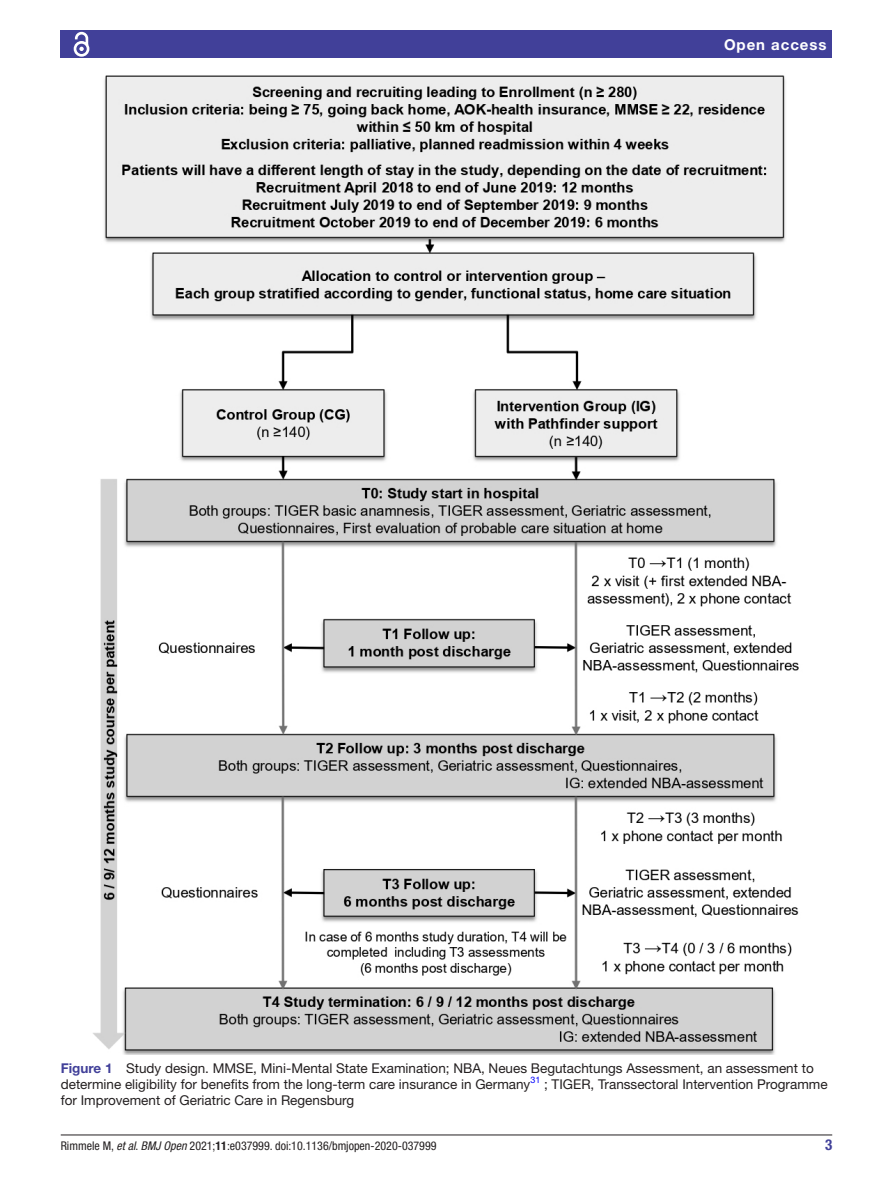
<style>
.page{position:relative;width:893px;height:1191px;background:#fff}
.page>*{position:absolute;margin:0;border:0;box-sizing:border-box;transform-origin:0 0}
.t1{font:700 15px "Helvetica Neue LT Std";letter-spacing:.065em;color:#fff}
.t2{font:700 condensed 15px "Helvetica Neue LT Std";color:#414099}
.t3{font:13.5px/16.2px "Helvetica Neue LT Std";color:#231f20}
.t4{font:condensed 12px "Helvetica Neue LT Std";color:#231f20}
.s1{font-weight:700;color:#414099}
.s2{font-style:italic}
.s3{font-weight:700}
</style>
<div class="page">
<hr style="left:61px;top:1134px;width:771px;height:1px;background:#231f20">
<div style="left:61px;top:31px;width:771px;height:27px;background:#414099"></div>
<svg style="left:73px;top:31px;width:17px;height:26px"></svg>
<img style="left:93px;top:75px;width:706px;height:980px">
<p class="t1" style="left:724px;top:35px;width:104px">Open access</p>
<p class="t3" style="left:61px;top:1059px;width:768px"><span class="s1">Figure 1</span> Study design. MMSE, Mini-Mental State Examination; NBA, Neues Begutachtungs Assessment, an assessment to determine eligibility for benefits from the long-term care insurance in Germany<sup>31</sup> ; TIGER, Transsectoral Intervention Programme for Improvement of Geriatric Care in Regensburg</p>
<p class="t4" style="left:61px;top:1138px;width:377px">Rimmele M, <span class="s2">et al</span>. <span class="s2">BMJ Open</span> 2021;<span class="s3">11</span>:e037999. doi:10.1136/bmjopen-2020-037999</p>
<p class="t2" style="left:825px;top:1135px;width:9px">3</p>
</div>
